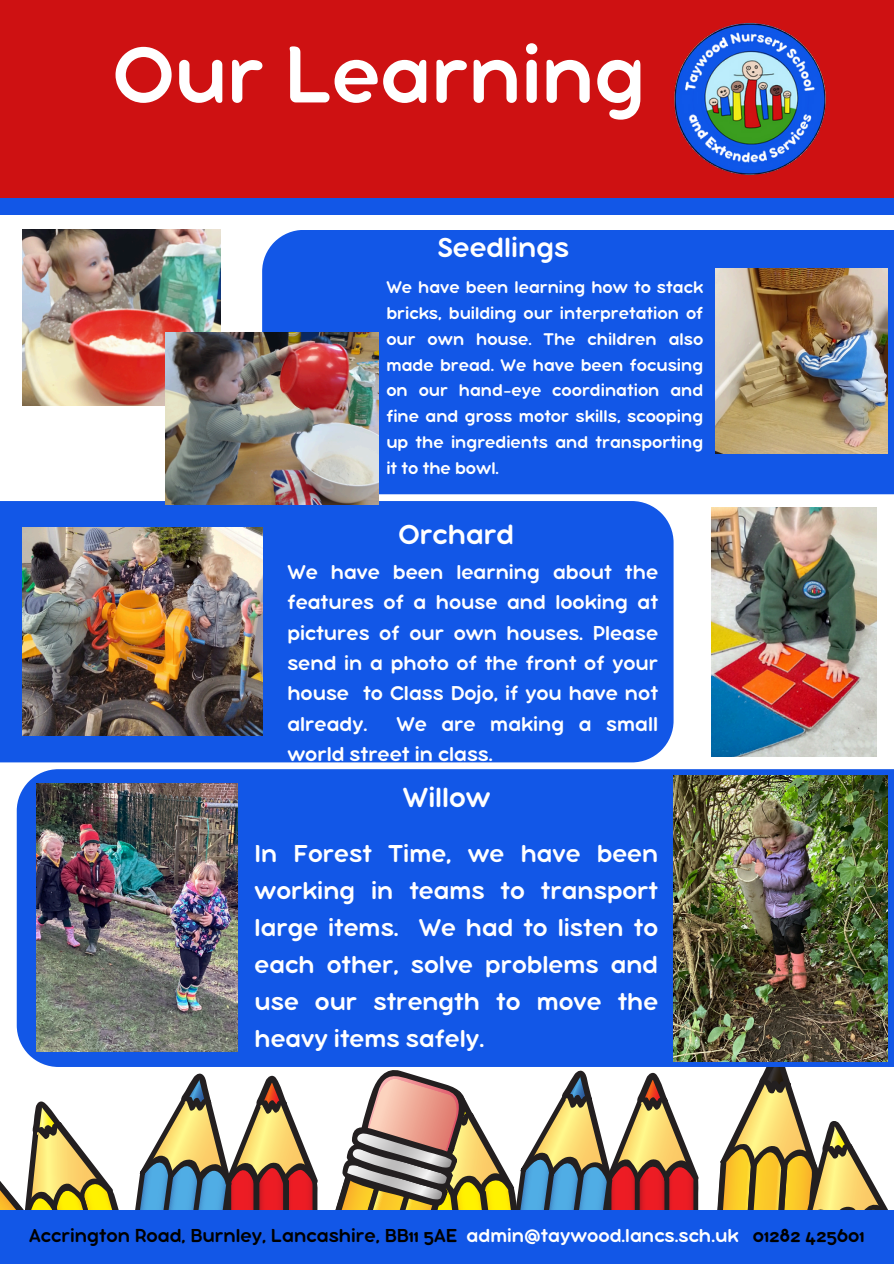
<style>
.page{position:relative;width:894px;height:1264px;background:#fff}
.page>*{position:absolute;margin:0;border:0;box-sizing:border-box;transform-origin:0 0}
.t1{font:87.15px "Bubbleboddy Neue";color:#fff}
.t2{font:30.15px "Bubbleboddy Neue";color:#fff}
.t3{font:26.7px/37.2px "Bubbleboddy Neue";color:#fff;text-align:justify}
.t4{font:21.9px/30.3px "Bubbleboddy Neue";color:#fff;text-align:justify}
.t5{font:20.4px "Bubbleboddy Neue";color:#000}
.t6{font:18.45px/25.8px "Bubbleboddy Neue";color:#fff;text-align:justify}
.s1{color:#fff}
</style>
<div class="page">
<svg style="left:0;top:1066px;width:893px;height:144px"></svg>
<div style="left:0;top:198px;width:893px;height:16px;background:#1257e7"></div>
<div style="left:0;top:0;width:893px;height:198px;background:#ce1112"></div>
<img style="left:674px;top:23px;width:152px;height:152px">
<div style="left:0;top:1210px;width:893px;height:53px;background:#1257e7"></div>
<div style="left:262px;top:230px;width:631px;height:264px;background:#1257e7"></div>
<div style="left:0;top:501px;width:673px;height:261px;background:#1257e7"></div>
<div style="left:17px;top:769px;width:876px;height:297px;background:#1257e7"></div>
<img style="left:673px;top:775px;width:214px;height:286px">
<img style="left:36px;top:783px;width:202px;height:268px">
<img style="left:23px;top:527px;width:239px;height:208px">
<img style="left:711px;top:507px;width:165px;height:250px">
<img style="left:715px;top:268px;width:172px;height:186px">
<img style="left:23px;top:230px;width:198px;height:175px">
<img style="left:166px;top:332px;width:212px;height:172px">
<p class="t1" style="left:113px;top:47px;width:534px">Our Learning</p>
<p class="t2" style="left:437px;top:237px;width:133px">Seedlings</p>
<p class="t6" style="left:386px;top:275px;width:318px">We have been learning how to stack bricks, building our interpretation of our own house. The children also made bread. We have been focusing on our hand-eye coordination and fine and gross motor skills, scooping up the ingredients and transporting it to the bowl.</p>
<h2 class="t2" style="left:398px;top:525px;width:117px">Orchard</h2>
<p class="t4" style="left:287px;top:558px;width:372px">We have been learning about the features of a house and looking at pictures of our own houses. Please send in a photo of the front of your house to Class Dojo, if you have not already.</p>
<p class="t4" style="left:287px;top:710px;width:372px;text-indent:109px">We are making a small world street in class.</p>
<p class="t2" style="left:403px;top:788px;width:89px">Willow</p>
<p class="t3" style="left:254px;top:836px;width:405px">In Forest Time, we have been working in teams to transport large items. We had to listen to each other, solve problems and use our strength to move the heavy items safely.</p>
<h1 class="t5" style="left:29px;top:1228px;width:836px">Accrington Road, Burnley, Lancashire, BB11 5AE <span class="s1">admin@taywood.lancs.sch.uk</span> 01282 425601</h1>
</div>
